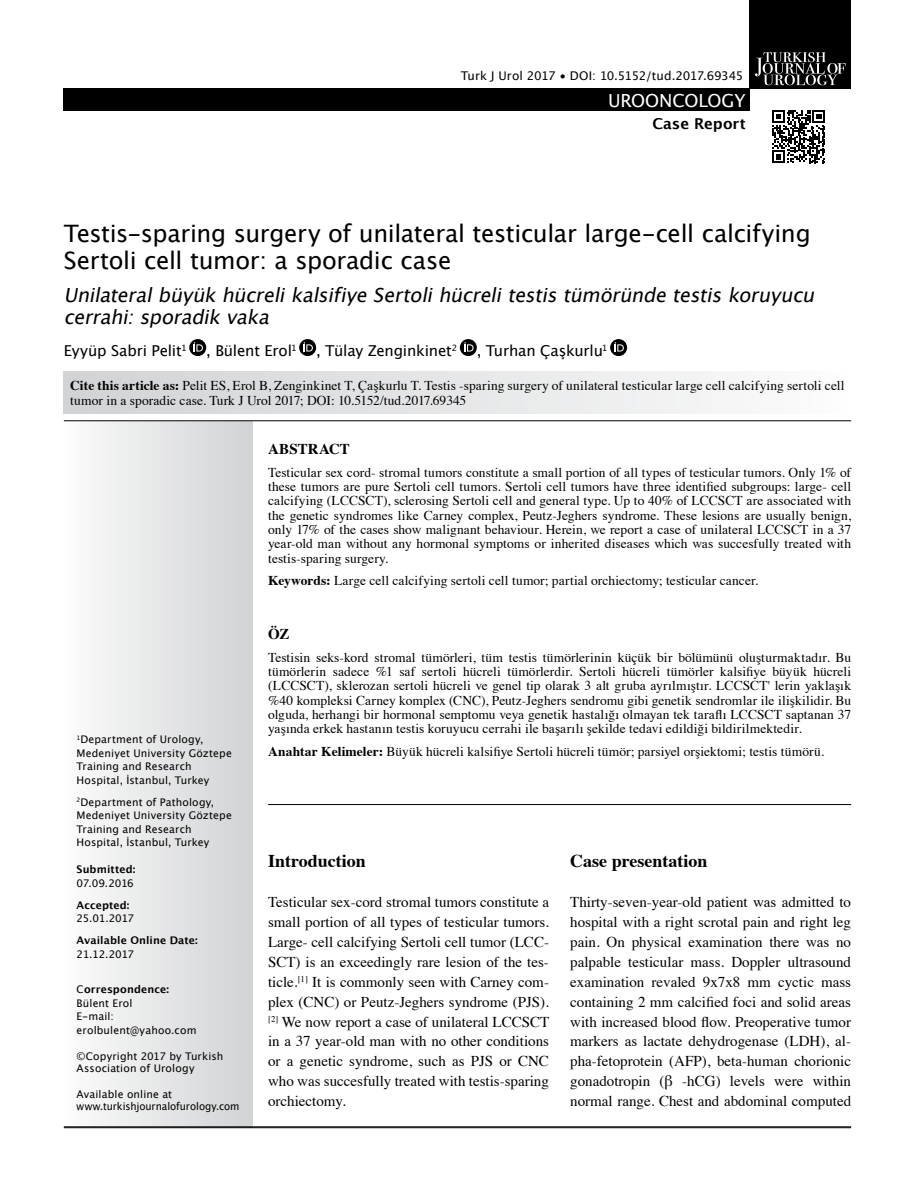
<style>
.page{position:relative;width:915px;height:1191px;background:#fff}
.page>*{position:absolute;margin:0;border:0;box-sizing:border-box;transform-origin:0 0}
.t1{font:24px/27px "Lucida Grande";letter-spacing:-.015em;color:#000}
.t2{font:italic 19.5px/22.5px "Lucida Grande";color:#000}
.t3{font:700 18px "Times";color:#000}
.t4{font:18px "Lucida Grande";letter-spacing:-.005em;color:#fff}
.t5{font:15px/20px "Times";color:#000;text-align:justify}
.t6{font:15px "Lucida Grande";letter-spacing:-.015em;color:#000}
.t7{font:700 15px "Lucida Grande";color:#000}
.t8{font:700 15px "Times";letter-spacing:.005em;color:#000}
.t9{font:13.5px/14.2px "Times";letter-spacing:.005em;color:#000;text-align:justify}
.t10{font:12px "Lucida Grande";letter-spacing:-.025em;color:#000}
.t11{font:10.5px/13.5px "Lucida Grande";letter-spacing:.01em;color:#000}
.t12{font:700 10.5px "Lucida Grande";letter-spacing:.01em;color:#000}
.s1{font-weight:700}
</style>
<div class="page">
<div style="left:749px;top:0;width:101px;height:89px;background:#000"></div>
<div style="left:64px;top:88px;width:685px;height:23px;background:#000"></div>
<svg style="left:755px;top:52px;width:90px;height:33px"></svg>
<svg style="left:772px;top:110px;width:53px;height:53px"></svg>
<div style="left:64px;top:421px;width:189px;height:706px;background:linear-gradient(to right,#fcfcfc,#d1d2d4)"></div>
<svg style="left:189px;top:339px;width:17px;height:17px"></svg>
<svg style="left:194px;top:342px;width:9px;height:9px"></svg>
<svg style="left:299px;top:339px;width:17px;height:17px"></svg>
<svg style="left:303px;top:342px;width:10px;height:9px"></svg>
<svg style="left:459px;top:339px;width:17px;height:17px"></svg>
<svg style="left:464px;top:342px;width:9px;height:9px"></svg>
<svg style="left:610px;top:339px;width:17px;height:17px"></svg>
<svg style="left:614px;top:342px;width:9px;height:9px"></svg>
<hr style="left:64px;top:420px;width:786px;height:1px;background:#000">
<hr style="left:64px;top:1127px;width:786px;height:1px;background:#000">
<hr style="left:64px;top:1126px;width:786px;height:1px;background:#000">
<div style="left:64px;top:371px;width:786px;height:42px;background:linear-gradient(to right,#d1d2d4,#fcfcfc)"></div>
<hr style="left:268px;top:804px;width:582px;height:1px;background:#000">
<p class="t10" style="left:460px;top:69px;width:284px">Turk J Urol 2017 • DOI: 10.5152/tud.2017.69345</p>
<h3 class="t4" style="left:608px;top:90px;width:139px">UROONCOLOGY</h3>
<p class="t7" style="left:652px;top:112px;width:95px">Case Report</p>
<h1 class="t1" style="left:64px;top:220px;width:748px">Testis-sparing surgery of unilateral testicular large-cell calcifying<br>Sertoli cell tumor: a sporadic case</h1>
<h2 class="t2" style="left:64px;top:284px;width:758px">UnilateralbüyükhücrelikalsifiyeSertolihücrelitestistümöründetestiskoruyucu cerrahi:sporadikvaka</h2>
<p class="t6" style="left:64px;top:342px;width:124px">Eyyüp Sabri Pelit<sup>1</sup></p>
<p class="t6" style="left:206px;top:342px;width:92px">, Bülent Erol<sup>1</sup></p>
<p class="t6" style="left:316px;top:342px;width:143px">, Tülay Zenginkinet<sup>2</sup></p>
<p class="t6" style="left:476px;top:342px;width:132px">, Turhan Çaşkurlu<sup>1</sup></p>
<p class="t9" style="left:70px;top:377px;width:775px;line-height:15px"><span class="s1">Cite this article as:</span> Pelit ES, Erol B, Zenginkinet T, Çaşkurlu T. Testis -sparing surgery of unilateral testicular large cell calcifying sertoli cell tumor in a sporadic case. Turk J Urol 2017; DOI: 10.5152/tud.2017.69345</p>
<p class="t11" style="left:77px;top:732px;width:157px"><sup>1</sup>Department of Urology,<br>Medeniyet University Göztepe<br>Training and Research<br>Hospital, İstanbul, Turkey</p>
<p class="t11" style="left:77px;top:795px;width:157px"><sup>2</sup>Department of Pathology,<br>Medeniyet University Göztepe<br>Training and Research<br>Hospital, İstanbul, Turkey</p>
<p class="t12" style="left:77px;top:860px;width:60px">Submitted:</p>
<p class="t11" style="left:77px;top:876px;width:59px">07.09.2016</p>
<p class="t12" style="left:77px;top:896px;width:54px">Accepted:</p>
<p class="t11" style="left:77px;top:911px;width:59px">25.01.2017</p>
<p class="t12" style="left:77px;top:931px;width:123px">Available Online Date:</p>
<p class="t11" style="left:77px;top:947px;width:59px">21.12.2017</p>
<p class="t11" style="left:77px;top:982px;width:121px">C<span class="s1">orrespondence:<br></span>Bülent Erol<br>E-mail: erolbulent@yahoo.com</p>
<p class="t11" style="left:77px;top:1049px;width:148px;line-height:12.6px">©Copyright 2017 by Turkish<br>Association of Urology</p>
<p class="t11" style="left:77px;top:1087px;width:164px;line-height:12.6px">Available online at www.turkishjournalofurology.com</p>
<p class="t8" style="left:268px;top:435px;width:83px">ABSTRACT</p>
<p class="t9" style="left:268px;top:464px;width:584px">Testicular sex cord- stromal tumors constitute a small portion of all types of testicular tumors. Only 1% of these tumors are pure Sertoli cell tumors. Sertoli cell tumors have three identified subgroups: large- cell calcifying (LCCSCT), sclerosing Sertoli cell and general type. Up to 40% of LCCSCT are associated with the genetic syndromes like Carney complex, Peutz-Jeghers syndrome. These lesions are usually benign, only 17% of the cases show malignant behaviour. Herein, we report a case of unilateral LCCSCT in a 37 year-old man without any hormonal symptoms or inherited diseases which was succesfully treated with testis-sparing surgery.</p>
<p class="t9" style="left:268px;top:572px;width:491px"><span class="s1">Keywords:</span> Large cell calcifying sertoli cell tumor; partial orchiectomy; testicular cancer.</p>
<p class="t8" style="left:268px;top:619px;width:23px">ÖZ</p>
<p class="t9" style="left:268px;top:649px;width:584px">Testisin seks-kord stromal tümörleri, tüm testis tümörlerinin küçük bir bölümünü oluşturmaktadır. Bu tümörlerin sadece %1 saf sertoli hücreli tümörlerdir. Sertoli hücreli tümörler kalsifiye büyük hücreli (LCCSCT), sklerozan sertoli hücreli ve genel tip olarak 3 alt gruba ayrılmıştır. LCCSCT' lerin yaklaşık %40 kompleksi Carney komplex (CNC), Peutz-Jeghers sendromu gibi genetik sendromlar ile ilişkilidir. Bu olguda, herhangi bir hormonal semptomu veya genetik hastalığı olmayan tek taraflı LCCSCT saptanan 37 yaşında erkek hastanın testis koruyucu cerrahi ile başarılı şekilde tedavi edildiği bildirilmektedir.</p>
<p class="t9" style="left:268px;top:743px;width:557px"><span class="s1">Anahtar Kelimeler:</span> Büyük hücreli kalsifiye Sertoli hücreli tümör; parsiyel orşiektomi; testis tümörü.</p>
<h3 class="t3" style="left:268px;top:843px;width:99px">Introduction</h3>
<p class="t5" style="left:268px;top:890px;width:282px">Testicular sex-cord stromal tumors constitute a small portion of all types of testicular tumors.<br>Large- cell calcifying Sertoli cell tumor (LCC-SCT) is an exceedingly rare lesion of the tes&shy;ticle.<sup>[1]</sup> It is commonly seen with Carney com&shy;plex (CNC) or Peutz-Jeghers syndrome (PJS). <sup>[2]</sup> We now report a case of unilateral LCCSCT in a 37 year-old man with no other conditions or a genetic syndrome, such as PJS or CNC who was succesfully treated with testis-sparing orchiectomy.</p>
<h3 class="t3" style="left:570px;top:843px;width:139px">Case presentation</h3>
<p class="t5" style="left:570px;top:890px;width:282px">Thirty-seven-year-old patient was admitted to hospital with a right scrotal pain and right leg pain. On physical examination there was no palpable testicular mass. Doppler ultrasound examination revaled 9x7x8 mm cyctic mass containing 2 mm calcified foci and solid areas with increased blood flow. Preoperative tumor markers as lactate dehydrogenase (LDH), al&shy;pha-fetoprotein (AFP), beta-human chorionic gonadotropin (β -hCG) levels were within normal range. Chest and abdominal computed</p>
</div>
